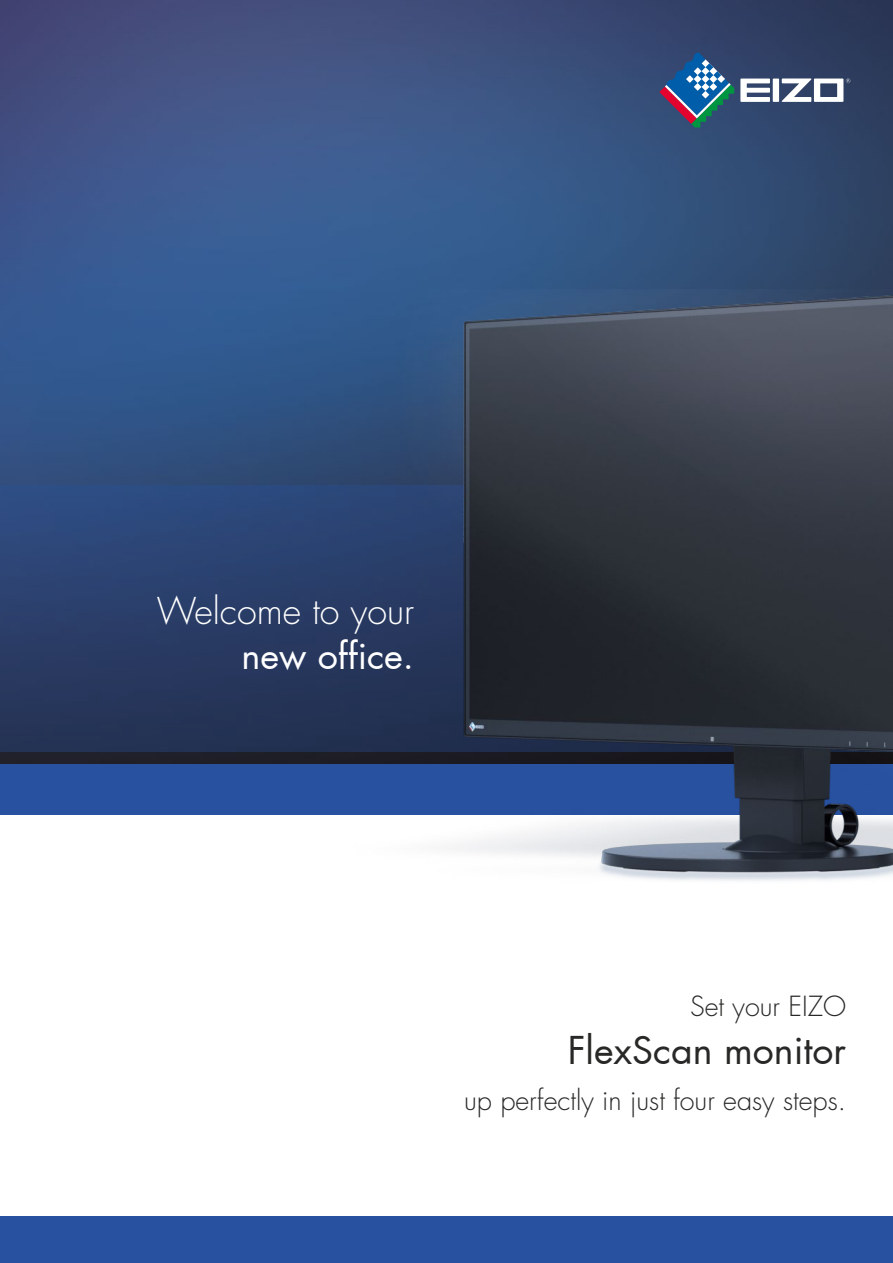
<style>
.page{position:relative;width:893px;height:1263px;background:#fff}
.page>*{position:absolute;margin:0;border:0;box-sizing:border-box;transform-origin:0 0}
.t1{font:37.5px "Futura";color:#282827}
.t2{font:300 36px "Futura Std";color:#fff}
.t3{font:36px "Futura";color:#fff}
.t4{font:300 27px "Futura Std";color:#282827}
</style>
<div class="page">
<img style="left:0;top:0;width:893px;height:764px">
<div style="left:0;top:1216px;width:893px;height:47px;background:#2852a0"></div>
<div style="left:0;top:764px;width:893px;height:51px;background:#2852a0"></div>
<svg style="left:740px;top:78px;width:110px;height:24px"></svg>
<svg style="left:659px;top:53px;width:75px;height:74px;background:#426389"></svg>
<div style="left:0;top:485px;width:893px;height:267px;background:linear-gradient(to bottom,#2e4c81,#24304f)"></div>
<img style="left:337px;top:289px;width:556px;height:592px">
<h2 class="t2" style="left:157px;top:589px;width:259px">Welcome to your</h2>
<h2 class="t3" style="left:242px;top:633px;width:174px">new office.</h2>
<p class="t4" style="left:690px;top:990px;width:158px">Set your EIZO</p>
<h1 class="t1" style="left:568px;top:1026px;width:280px">FlexScan monitor</h1>
<p class="t4" style="left:464px;top:1083px;width:384px">up perfectly in just four easy steps.</p>
</div>
